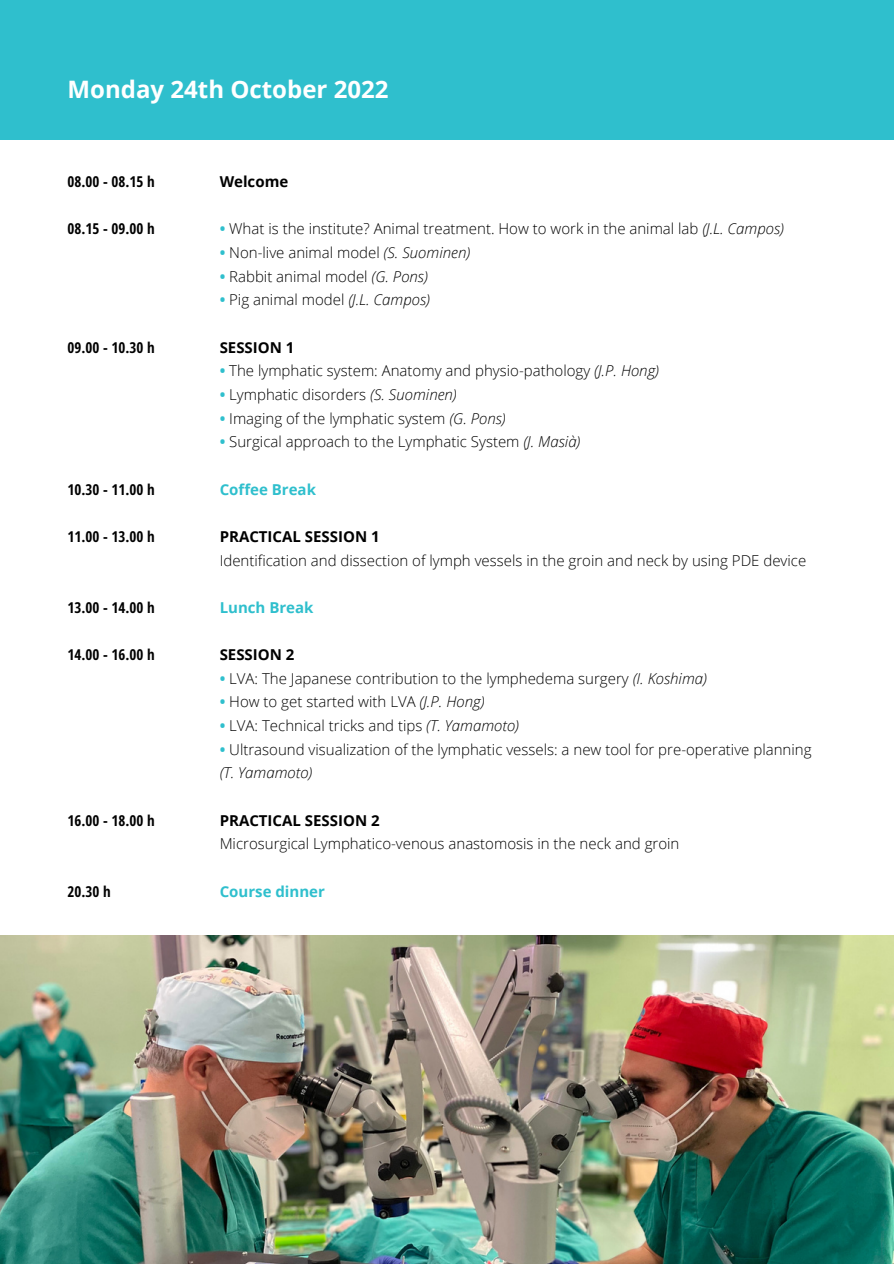
<style>
.page{position:relative;width:894px;height:1264px;background:#fff}
.page>*{position:absolute;margin:0;border:0;box-sizing:border-box;transform-origin:0 0}
.t1{font:700 24px "Open Sans";color:#fff}
.t2{font:300 15px/23.7px "Open Sans";color:#000}
.t3{font:700 15px "Open Sans Hebrew Condensed";color:#000}
.t4{font:700 15px "Open Sans";color:#000}
.t5{font:700 15px "Open Sans";color:#2fbfcd}
.s1{font-weight:700;color:#2fbfcd}
.s2{font-style:italic}
</style>
<div class="page">
<div style="left:0;top:0;width:893px;height:140px;background:#2fbfcd"></div>
<img style="left:0;top:935px;width:893px;height:328px">
<p class="t1" style="left:67px;top:73px;width:322px">Monday 24th October 2022</p>
<p class="t3" style="left:67px;top:171px;width:89px">08.00 - 08.15 h</p>
<p class="t3" style="left:67px;top:218px;width:89px">08.15 - 09.00 h</p>
<p class="t3" style="left:67px;top:336px;width:89px">09.00 - 10.30 h</p>
<p class="t3" style="left:67px;top:478px;width:89px">10.30 - 11.00 h</p>
<p class="t3" style="left:67px;top:526px;width:89px">11.00 - 13.00 h</p>
<p class="t3" style="left:67px;top:597px;width:89px">13.00 - 14.00 h</p>
<p class="t3" style="left:67px;top:644px;width:89px">14.00 - 16.00 h</p>
<p class="t3" style="left:67px;top:809px;width:89px">16.00 - 18.00 h</p>
<p class="t3" style="left:67px;top:880px;width:45px">20.30 h</p>
<p class="t4" style="left:220px;top:171px;width:70px">Welcome</p>
<p class="t2" style="left:220px;top:217px;width:565px"><span class="s1">•</span> What is the institute? Animal treatment. How to work in the animal lab <span class="s2">(J.L. Campos)</span></p>
<p class="t2" style="left:220px;top:240px;width:252px"><span class="s1">•</span> Non-live animal model <span class="s2">(S. Suominen)</span></p>
<p class="t2" style="left:220px;top:264px;width:210px"><span class="s1">•</span> Rabbit animal model <span class="s2">(G. Pons)</span></p>
<p class="t2" style="left:220px;top:288px;width:212px"><span class="s1">•</span> Pig animal model <span class="s2">(J.L. Campos)</span></p>
<p class="t4" style="left:220px;top:336px;width:76px">SESSION 1</p>
<p class="t2" style="left:220px;top:358px;width:441px"><span class="s1">•</span> The lymphatic system: Anatomy and physio-pathology <span class="s2">(J.P. Hong)</span></p>
<p class="t2" style="left:220px;top:382px;width:238px"><span class="s1">•</span> Lymphatic disorders <span class="s2">(S. Suominen)</span></p>
<p class="t2" style="left:220px;top:406px;width:287px"><span class="s1">•</span> Imaging of the lymphatic system <span class="s2">(G. Pons)</span></p>
<p class="t2" style="left:220px;top:429px;width:362px"><span class="s1">•</span> Surgical approach to the Lymphatic System <span class="s2">(J. Masià)</span></p>
<p class="t5" style="left:220px;top:478px;width:98px">Coffee Break</p>
<p class="t4" style="left:220px;top:526px;width:161px">PRACTICAL SESSION 1</p>
<p class="t2" style="left:220px;top:548px;width:588px">Identification and dissection of lymph vessels in the groin and neck by using PDE device</p>
<p class="t5" style="left:220px;top:597px;width:95px">Lunch Break</p>
<p class="t4" style="left:220px;top:644px;width:76px">SESSION 2</p>
<p class="t2" style="left:220px;top:666px;width:489px"><span class="s1">•</span> LVA: The Japanese contribution to the lymphedema surgery <span class="s2">(I. Koshima)</span></p>
<p class="t2" style="left:220px;top:689px;width:266px"><span class="s1">•</span> How to get started with LVA <span class="s2">(J.P. Hong)</span></p>
<p class="t2" style="left:220px;top:713px;width:301px"><span class="s1">•</span> LVA: Technical tricks and tips <span class="s2">(T. Yamamoto)</span></p>
<p class="t2" style="left:220px;top:737px;width:593px"><span class="s1">•</span> Ultrasound visualization of the lymphatic vessels: a new tool for pre-operative planning <span class="s2">(T. Yamamoto)</span></p>
<p class="t4" style="left:220px;top:809px;width:161px">PRACTICAL SESSION 2</p>
<p class="t2" style="left:220px;top:831px;width:461px">Microsurgical Lymphatico-venous anastomosis in the neck and groin</p>
<p class="t5" style="left:220px;top:880px;width:107px">Course dinner</p>
</div>
